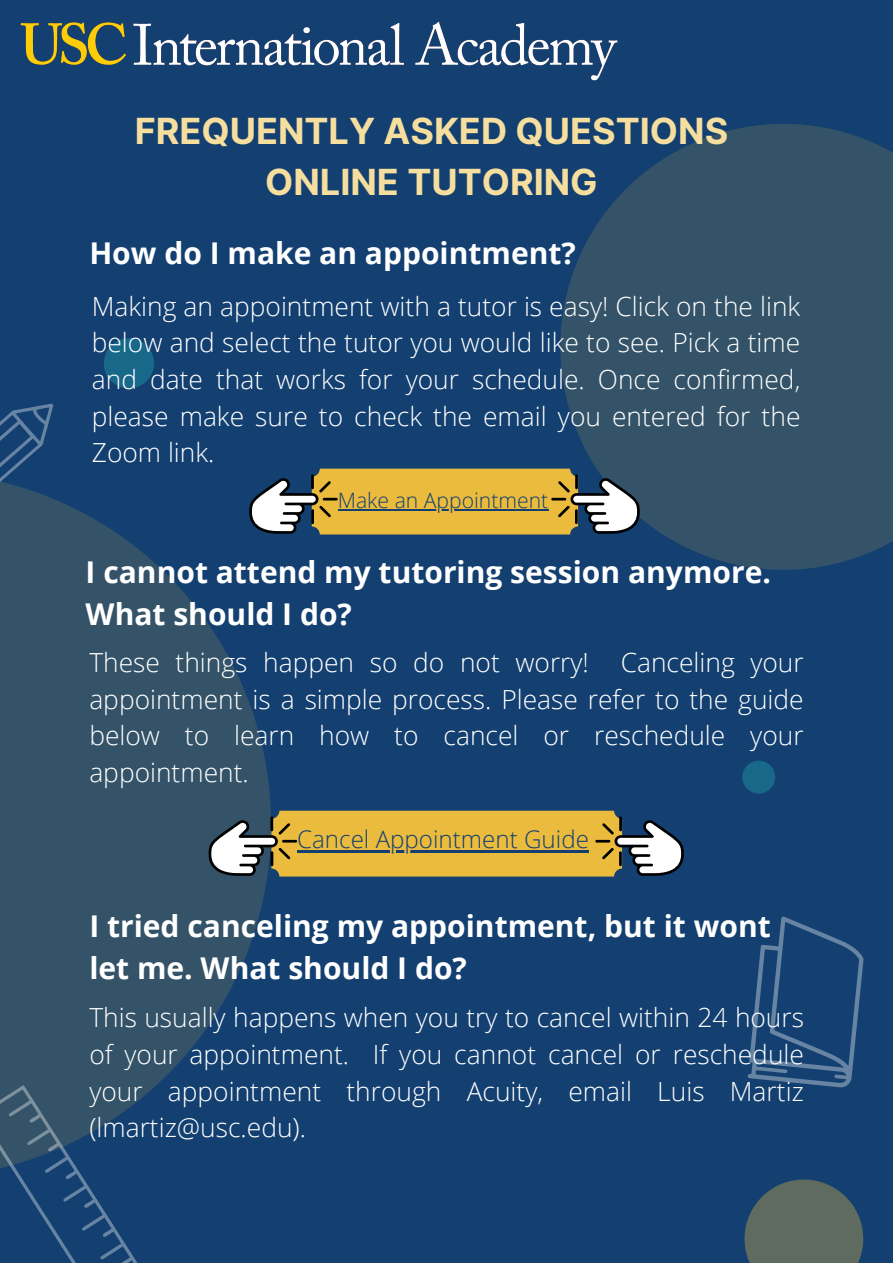
<style>
.page{position:relative;width:893px;height:1263px;background:#134071}
.page>*{position:absolute;margin:0;border:0;box-sizing:border-box;transform-origin:0 0}
.t1{font:700 36px "Inter";color:#f6de9f}
.t2{font:700 30px/41.6px "Open Sans";color:#fff}
.t3{font:300 26.33px/36.6px "Open Sans";color:#fff;text-align:justify}
.t4{font:300 24.15px "Open Sans";color:#134071}
.t5{font:300 21.15px "Open Sans";color:#134071}
</style>
<div class="page">
<svg style="left:0;top:506px;width:294px;height:578px;fill:#345368"></svg>
<svg style="left:546px;top:124px;width:347px;height:446px;fill:#345368"></svg>
<svg style="left:104px;top:338px;width:50px;height:51px"></svg>
<svg style="left:0;top:1084px;width:157px;height:179px"></svg>
<svg style="left:0;top:403px;width:69px;height:154px"></svg>
<svg style="left:744px;top:1179px;width:120px;height:84px"></svg>
<svg style="left:747px;top:916px;width:117px;height:172px"></svg>
<svg style="left:742px;top:760px;width:33px;height:34px"></svg>
<img style="left:20px;top:21px;width:598px;height:60px">
<div style="left:312px;top:469px;width:266px;height:65px;background:#eabb3d;border-radius:8px"></div>
<hr style="left:311px;top:474px;width:3px;height:15px;background:#000">
<svg style="left:249px;top:477px;width:89px;height:57px"></svg>
<hr style="left:311px;top:509px;width:3px;height:15px;background:#000">
<hr style="left:338px;top:509px;width:210px;height:2px;background:#134071">
<hr style="left:575px;top:474px;width:3px;height:15px;background:#000">
<svg style="left:551px;top:477px;width:88px;height:57px"></svg>
<hr style="left:575px;top:509px;width:3px;height:15px;background:#000">
<div style="left:271px;top:811px;width:351px;height:65px;background:#eabb3d;border-radius:8px"></div>
<hr style="left:270px;top:816px;width:3px;height:15px;background:#000">
<svg style="left:209px;top:819px;width:88px;height:57px"></svg>
<hr style="left:297px;top:850px;width:292px;height:2px;background:#134071">
<hr style="left:619px;top:816px;width:3px;height:15px;background:#000">
<svg style="left:595px;top:819px;width:88px;height:57px"></svg>
<hr style="left:619px;top:851px;width:3px;height:15px;background:#000">
<p class="t1" style="left:135px;top:110px;width:595px">FREQUENTLY ASKED QUESTIONS</p>
<p class="t1" style="left:265px;top:160px;width:334px">ONLINE TUTORING</p>
<p class="t2" style="left:89px;top:232px;width:488px">How do I make an appointment?</p>
<p class="t3" style="left:92px;top:287px;width:710px">Making an appointment with a tutor is easy! Click on the link below and select the tutor you would like to see. Pick a time and date that works for your schedule. Once confirmed, please make sure to check the email you entered for the Zoom link.</p>
<p class="t5" style="left:338px;top:485px;width:212px">Make an Appointment</p>
<p class="t2" style="left:86px;top:551px;width:687px">I cannot attend my tutoring session anymore.<br>What should I do?</p>
<p class="t3" style="left:89px;top:643px;width:716px">These things happen so do not worry! Canceling your appointment is a simple process. Please refer to the guide below to learn how to cancel or reschedule your appointment.</p>
<p class="t4" style="left:297px;top:823px;width:293px">Cancel Appointment Guide</p>
<p class="t2" style="left:89px;top:905px;width:683px">I tried canceling my appointment, but it wont let me. What should I do?</p>
<p class="t3" style="left:89px;top:999px;width:716px">This usually happens when you try to cancel within 24 hours of your appointment. If you cannot cancel or reschedule your appointment through Acuity, email Luis Martiz (lmartiz@usc.edu).</p>
</div>
